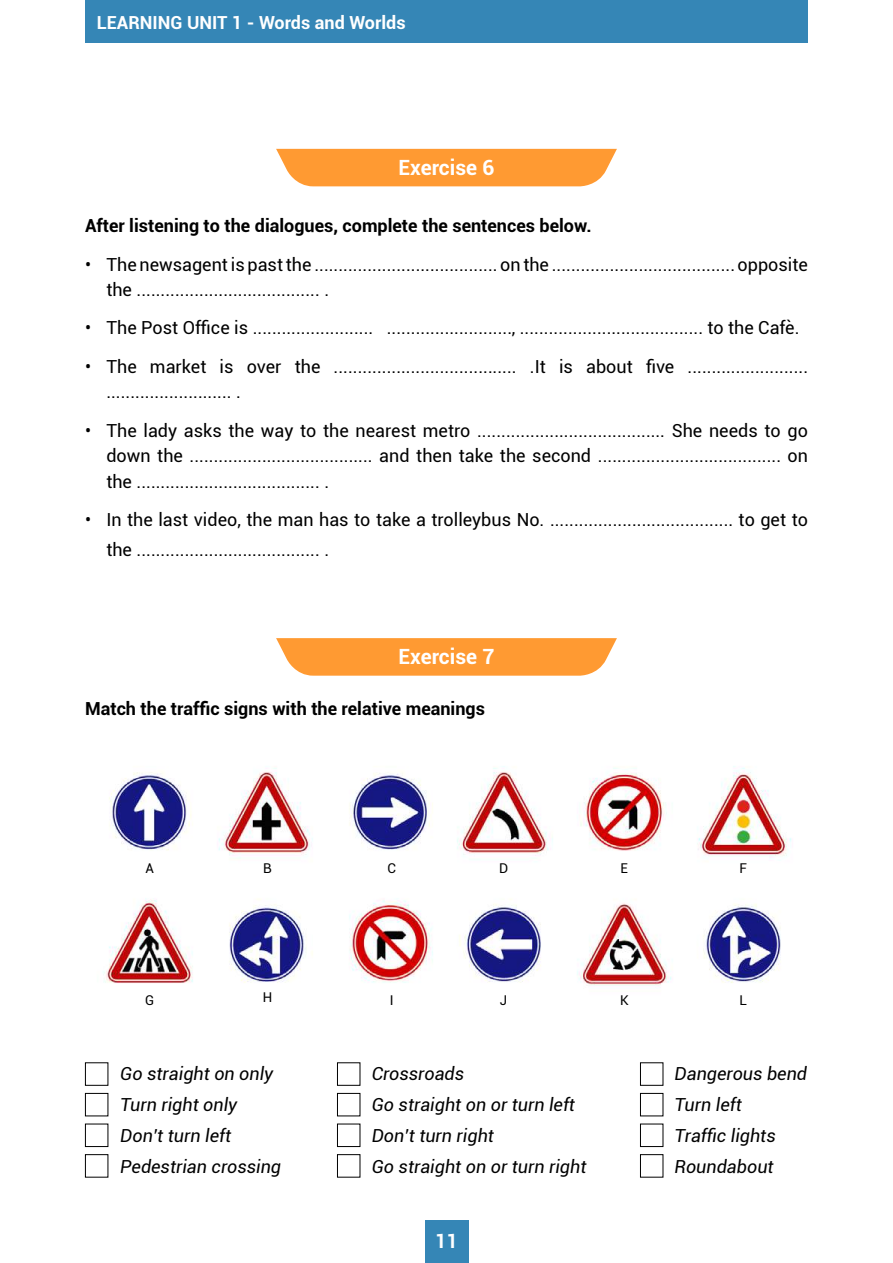
<style>
.page{position:relative;width:893px;height:1263px;background:#fff}
.page>*{position:absolute;margin:0;border:0;box-sizing:border-box;transform-origin:0 0}
.t1{font:700 21px "Roboto";color:#fff}
.t2{font:700 19.5px "Roboto";color:#fff}
.t3{font:18px/25.5px "Roboto";color:#000}
.t4{font:italic 18px/31px "Roboto";color:#000}
.t5{font:700 18px "Roboto";color:#000}
.t6{font:700 18px "Roboto";color:#fff}
.t7{font:13.5px "Roboto";color:#000}
</style>
<div class="page">
<div style="left:85px;top:0;width:722px;height:43px;background:#3586b6"></div>
<div style="left:425px;top:1220px;width:44px;height:43px;background:#3586b6"></div>
<svg style="left:276px;top:638px;width:341px;height:38px"></svg>
<div style="left:276px;top:149px;width:341px;height:37px;background:#ff9a32"></div>
<div style="left:85px;top:1062px;width:23px;height:24px;border:1px solid #000"></div>
<div style="left:337px;top:1062px;width:23px;height:24px;border:1px solid #000"></div>
<div style="left:640px;top:1062px;width:23px;height:24px;border:1px solid #000"></div>
<div style="left:85px;top:1093px;width:23px;height:23px;border:1px solid #000"></div>
<div style="left:337px;top:1093px;width:23px;height:23px;border:1px solid #000"></div>
<div style="left:640px;top:1093px;width:23px;height:23px;border:1px solid #000"></div>
<div style="left:85px;top:1124px;width:23px;height:23px;border:1px solid #000"></div>
<div style="left:337px;top:1124px;width:23px;height:23px;border:1px solid #000"></div>
<div style="left:640px;top:1124px;width:23px;height:23px;border:1px solid #000"></div>
<div style="left:85px;top:1154px;width:23px;height:23px;border:1px solid #000"></div>
<div style="left:337px;top:1154px;width:23px;height:23px;border:1px solid #000"></div>
<div style="left:640px;top:1154px;width:23px;height:23px;border:1px solid #000"></div>
<img style="left:103px;top:766px;width:689px;height:220px">
<p class="t6" style="left:97px;top:10px;width:310px">LEARNING UNIT 1 - Words and Worlds</p>
<p class="t1" style="left:399px;top:153px;width:97px">Exercise 6</p>
<p class="t5" style="left:85px;top:213px;width:508px">After listening to the dialogues, complete the sentences below.</p>
<p class="t3" style="left:106px;top:251px;width:703px;text-indent:-21px">• The newsagent is past the ...................................... on the ...................................... opposite the ...................................... .</p>
<p class="t3" style="left:85px;top:315px;width:716px">• The Post Office is ......................... .........................., ...................................... to the Cafè.</p>
<p class="t3" style="left:106px;top:353px;width:703px;text-indent:-21px">• The market is over the ...................................... .It is about five ......................... .......................... .</p>
<p class="t3" style="left:106px;top:417px;width:703px;text-align:justify;text-indent:-21px">• The lady asks the way to the nearest metro ....................................... She needs to go down the ...................................... and then take the second ...................................... on the ...................................... .</p>
<p class="t3" style="left:106px;top:504px;width:703px;line-height:30px;text-indent:-21px">• In the last video, the man has to take a trolleybus No. ...................................... to get to the ...................................... .</p>
<p class="t1" style="left:399px;top:642px;width:97px">Exercise 7</p>
<p class="t5" style="left:85px;top:695px;width:401px">Match the traffic signs with the relative meanings</p>
<p class="t7" style="left:145px;top:858px;width:10px">A</p>
<p class="t7" style="left:263px;top:858px;width:10px">B</p>
<p class="t7" style="left:387px;top:858px;width:10px">C</p>
<p class="t7" style="left:499px;top:858px;width:11px">D</p>
<p class="t7" style="left:621px;top:858px;width:9px">E</p>
<p class="t7" style="left:739px;top:858px;width:9px">F</p>
<p class="t7" style="left:145px;top:991px;width:11px">G</p>
<p class="t7" style="left:263px;top:987px;width:11px">H</p>
<p class="t7" style="left:390px;top:991px;width:5px">I</p>
<p class="t7" style="left:500px;top:991px;width:9px">J</p>
<p class="t7" style="left:620px;top:991px;width:10px">K</p>
<p class="t7" style="left:739px;top:991px;width:9px">L</p>
<p class="t4" style="left:120px;top:1058px;width:162px">Go straight on only<br>Turn right only<br>Don’t turn left<br>Pedestrian crossing</p>
<p class="t4" style="left:372px;top:1058px;width:216px">Crossroads<br>Go straight on or turn left<br>Don’t turn right<br>Go straight on or turn right</p>
<p class="t4" style="left:675px;top:1058px;width:134px">Dangerous bend<br>Turn left<br>Traffic lights<br>Roundabout</p>
<p class="t2" style="left:435px;top:1227px;width:24px">11</p>
</div>
